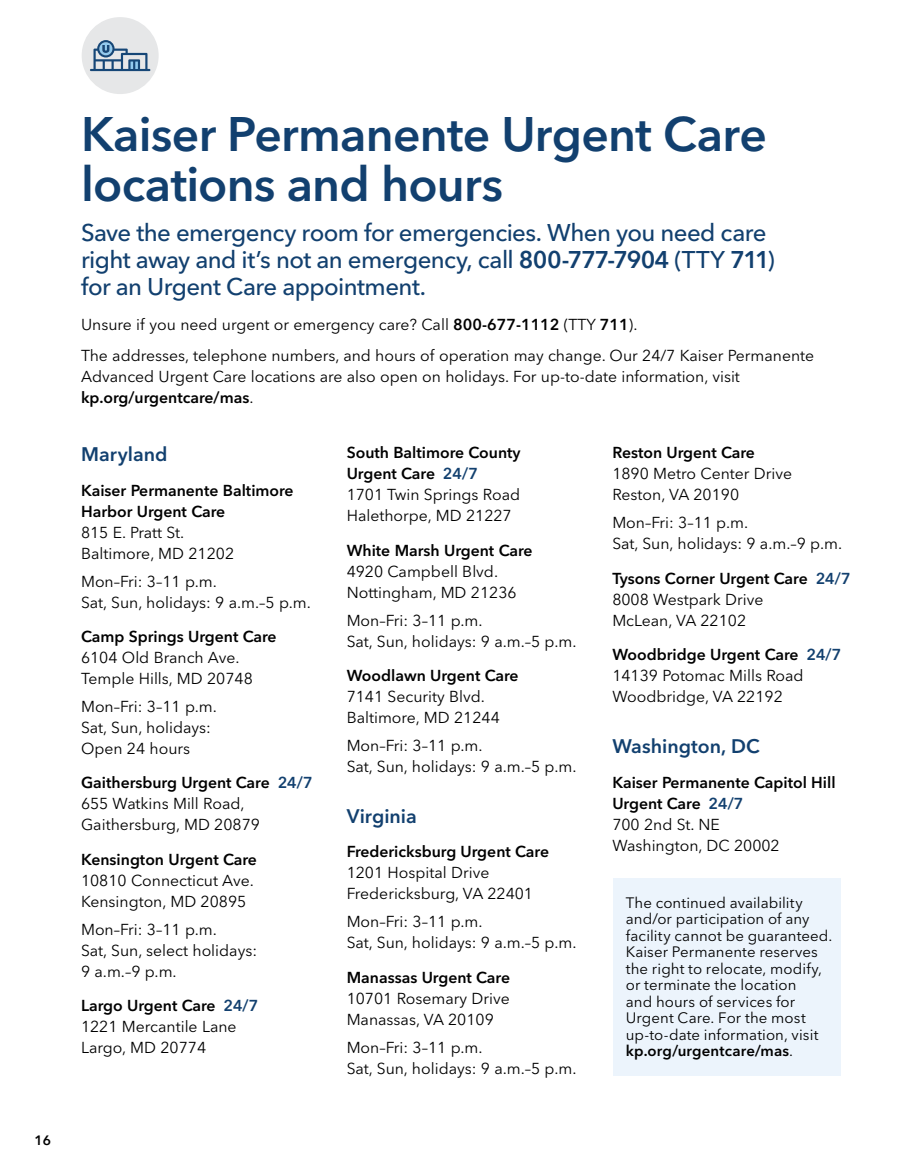
<style>
.page{position:relative;width:905px;height:1175px;background:#fff}
.page>*{position:absolute;margin:0;border:0;box-sizing:border-box;transform-origin:0 0}
.t1{font:600 48px/49.5px "Avenir Next LT Pro";letter-spacing:-.015em;color:#12406f}
.t2{font:500 24px/27px "Avenir Next LT Pro";letter-spacing:-.025em;color:#12406f}
.t3{font:600 19.5px "Avenir Next LT Pro";color:#12406f}
.t4{font:15.75px/21px "Avenir Next LT Pro";color:#000}
.t5{font:600 15.75px/21px "Avenir Next LT Pro";color:#000}
.t6{font:15px/16.5px "Avenir Next LT Pro";letter-spacing:.005em;color:#000}
.t7{font:600 13.5px "Avenir Next LT Pro";color:#000}
.s1{font-weight:600}
.s2{font-weight:600;color:#12406f}
.s3{color:#12406f}
.s4{font-weight:400}
</style>
<div class="page">
<div style="left:613px;top:878px;width:227px;height:197px;background:#ecf4fc"></div>
<div style="left:82px;top:17px;width:77px;height:77px;background:#e6e7e8;border-radius:50%"></div>
<svg style="left:90px;top:40px;width:60px;height:31px"></svg>
<p class="t7" style="left:34px;top:1132px;width:18px">16</p>
<h1 class="t1" style="left:81px;top:109px;width:687px">Kaiser Permanente Urgent Care locations and hours</h1>
<h2 class="t2" style="left:81px;top:219px;width:695px">Save the emergency room for emergencies. When you need care right away and it’s not an emergency, call <span class="s1">800-777-7904</span> (TTY <span class="s1">711</span>) for an Urgent Care appointment.</h2>
<p class="t4" style="left:81px;top:308px;width:734px;line-height:31.8px">Unsure if you need urgent or emergency care? Call <span class="s1">800-677-1112</span> (TTY <span class="s1">711</span>).<br>The addresses, telephone numbers, and hours of operation may change. Our 24/7 Kaiser Permanente</p>
<p class="t4" style="left:81px;top:366px;width:660px">Advanced Urgent Care locations are also open on holidays. For up-to-date information, visit <span class="s1">kp.org/urgentcare/mas</span>.</p>
<p class="t3" style="left:81px;top:442px;width:88px">Maryland</p>
<p class="t5" style="left:81px;top:480px;width:214px">Kaiser Permanente Baltimore<br>Harbor Urgent Care</p>
<p class="t4" style="left:81px;top:522px;width:155px">815 E. Pratt St.<br>Baltimore, MD 21202</p>
<p class="t4" style="left:81px;top:570px;width:231px">Mon–Fri: 3–11 p.m.<br>Sat, Sun, holidays: 9 a.m.–5 p.m.</p>
<p class="t5" style="left:81px;top:626px;width:197px">Camp Springs Urgent Care</p>
<p class="t4" style="left:81px;top:647px;width:173px">6104 Old Branch Ave.<br>Temple Hills, MD 20748</p>
<p class="t4" style="left:81px;top:696px;width:137px">Mon–Fri: 3–11 p.m.<br>Sat, Sun, holidays:<br>Open 24 hours</p>
<p class="t4" style="left:81px;top:772px;width:233px"><span class="s1">Gaithersburg Urgent Care</span> <span class="s2">24/7<br></span>655 Watkins Mill Road,<br>Gaithersburg, MD 20879</p>
<p class="t5" style="left:81px;top:849px;width:177px">Kensington Urgent Care</p>
<p class="t4" style="left:81px;top:870px;width:174px">10810 Connecticut Ave.<br>Kensington, MD 20895</p>
<p class="t4" style="left:81px;top:918px;width:177px">Mon–Fri: 3–11 p.m.<br>Sat, Sun, select holidays:<br>9 a.m.–9 p.m.</p>
<p class="t4" style="left:81px;top:995px;width:179px"><span class="s1">Largo Urgent Care</span> <span class="s2">24/7<br></span>1221 Mercantile Lane<br>Largo, MD 20774</p>
<p class="t4" style="left:346px;top:442px;width:175px"><span class="s1">South Baltimore County<br>Urgent Care</span> <span class="s2">24/7<br></span>1701 Twin Springs Road<br>Halethorpe, MD 21227</p>
<p class="t5" style="left:346px;top:540px;width:187px">White Marsh Urgent Care</p>
<p class="t4" style="left:346px;top:561px;width:171px">4920 Campbell Blvd.<br>Nottingham, MD 21236</p>
<p class="t4" style="left:346px;top:609px;width:231px">Mon–Fri: 3–11 p.m.<br>Sat, Sun, holidays: 9 a.m.–5 p.m.</p>
<p class="t5" style="left:346px;top:665px;width:173px">Woodlawn Urgent Care</p>
<p class="t4" style="left:346px;top:686px;width:155px">7141 Security Blvd.<br>Baltimore, MD 21244</p>
<p class="t4" style="left:346px;top:735px;width:231px">Mon–Fri: 3–11 p.m.<br>Sat, Sun, holidays: 9 a.m.–5 p.m.</p>
<p class="t3" style="left:346px;top:804px;width:72px">Virginia</p>
<p class="t5" style="left:346px;top:841px;width:204px">Fredericksburg Urgent Care</p>
<p class="t4" style="left:346px;top:862px;width:188px">1201 Hospital Drive<br>Fredericksburg, VA 22401</p>
<p class="t4" style="left:346px;top:911px;width:231px">Mon–Fri: 3–11 p.m.<br>Sat, Sun, holidays: 9 a.m.–5 p.m.</p>
<p class="t5" style="left:346px;top:966px;width:165px">Manassas Urgent Care</p>
<p class="t4" style="left:346px;top:987px;width:165px">10701 Rosemary Drive<br>Manassas, VA 20109</p>
<p class="t4" style="left:346px;top:1036px;width:231px">Mon–Fri: 3–11 p.m.<br>Sat, Sun, holidays: 9 a.m.–5 p.m.</p>
<p class="t5" style="left:612px;top:442px;width:144px">Reston Urgent Care</p>
<p class="t4" style="left:612px;top:463px;width:181px">1890 Metro Center Drive<br>Reston, VA 20190</p>
<p class="t4" style="left:612px;top:512px;width:231px">Mon–Fri: 3–11 p.m.<br>Sat, Sun, holidays: 9 a.m.–9 p.m.</p>
<p class="t4" style="left:612px;top:567px;width:240px"><span class="s1">Tysons Corner Urgent Care</span> <span class="s2">24/7<br></span>8008 Westpark Drive<br>McLean, VA 22102</p>
<p class="t4" style="left:612px;top:644px;width:230px"><span class="s1">Woodbridge Urgent Care</span> <span class="s2">24/7<br></span>14139 Potomac Mills Road<br>Woodbridge, VA 22192</p>
<p class="t3" style="left:612px;top:734px;width:149px">Washington, DC</p>
<p class="t5" style="left:612px;top:771px;width:225px">Kaiser Permanente Capitol Hill<br>Urgent Care <span class="s3">24/7<br></span><span class="s4">700 2nd St. NE<br>Washington, DC 20002</span></p>
<p class="t6" style="left:626px;top:894px;width:208px">The continued availability and/or participation of any facility cannot be guaranteed.<br>Kaiser Permanente reserves the right to relocate, modify, or terminate the location<br>and hours of services for<br>Urgent Care. For the most up-to-date information, visit <span class="s1">kp.org/urgentcare/mas</span>.</p>
</div>
